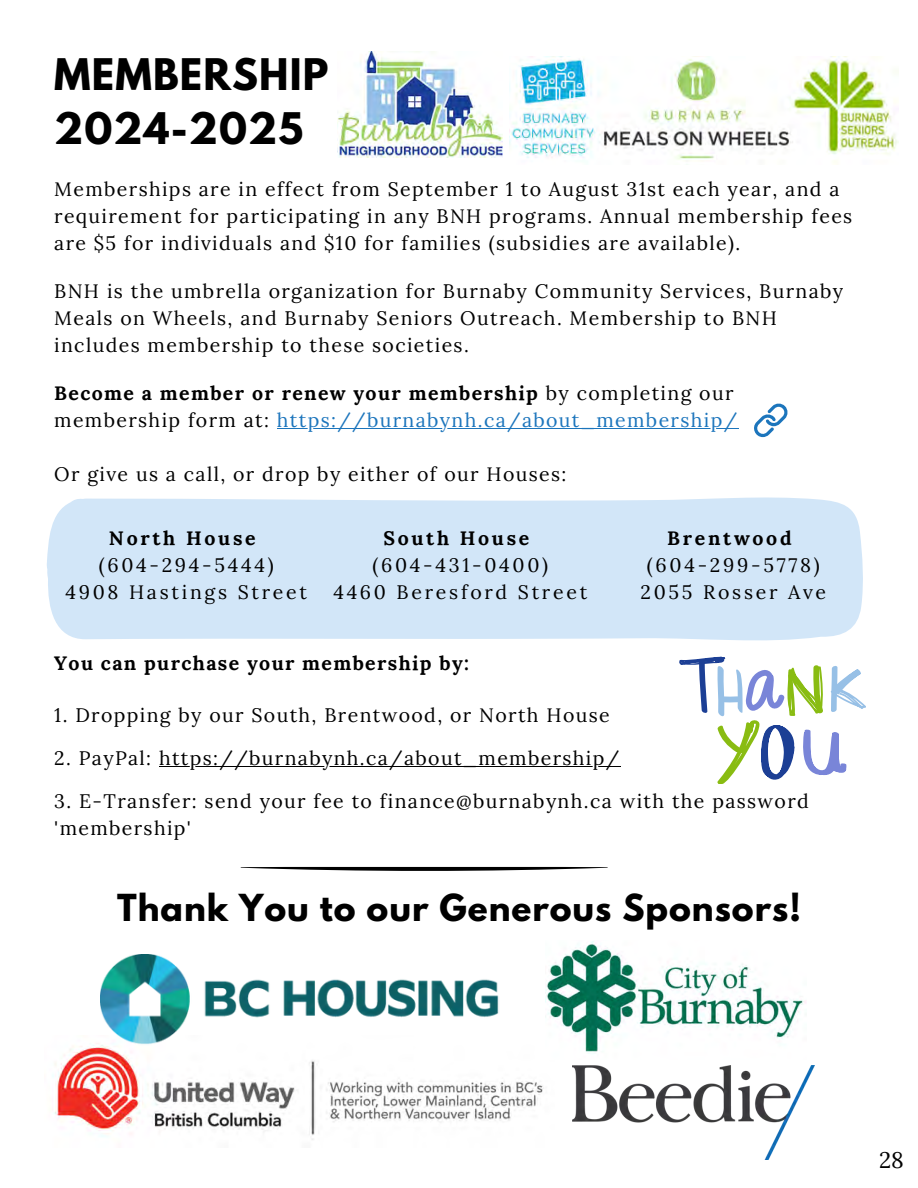
<style>
.page{position:relative;width:918px;height:1188px;background:#fff}
.page>*{position:absolute;margin:0;border:0;box-sizing:border-box;transform-origin:0 0}
.t1{font:700 38.55px/54px "League Spartan";letter-spacing:.03em;color:#000}
.t2{font:700 33px "League Spartan";letter-spacing:.03em;color:#000}
.t3{font:22.5px "Lora";color:#000}
.t4{font:19.5px/27px "Lora";letter-spacing:.07em;color:#000}
.t5{font:19.5px/27px "Lora";letter-spacing:.07em;color:#1c75bc}
.t6{font:19.5px "Lora";letter-spacing:.14em;color:#000}
.t7{font:700 19.5px "Lora";letter-spacing:.07em;color:#000}
.t8{font:700 19.5px "Lora";letter-spacing:.14em;color:#000}
.s1{font-weight:700;color:#000}
.s2{color:#000}
</style>
<div class="page">
<img style="left:572px;top:1065px;width:242px;height:95px">
<img style="left:52px;top:1045px;width:492px;height:95px">
<img style="left:100px;top:954px;width:399px;height:91px">
<hr style="left:277px;top:428px;width:462px;height:1px;background:#1c75bc">
<hr style="left:159px;top:766px;width:462px;height:1px;background:#000">
<img style="left:509px;top:56px;width:390px;height:107px">
<img style="left:337px;top:52px;width:166px;height:105px">
<svg style="left:679px;top:657px;width:187px;height:127px"></svg>
<div style="left:47px;top:497px;width:816px;height:144px;background:#d2e6f8"></div>
<svg style="left:754px;top:403px;width:34px;height:34px"></svg>
<svg style="left:241px;top:867px;width:366px;height:4px"></svg>
<img style="left:545px;top:941px;width:261px;height:113px">
<p class="t1" style="left:54px;top:52px;width:276px">MEMBERSHIP<br>2024-2025</p>
<p class="t4" style="left:54px;top:175px;width:800px">Memberships are in effect from September 1 to August 31st each year, and a requirement for participating in any BNH programs. Annual membership fees are $5 for individuals and $10 for families (subsidies are available).</p>
<h1 class="t4" style="left:54px;top:277px;width:790px">BNH is the umbrella organization for Burnaby Community Services, Burnaby<br>Meals on Wheels, and Burnaby Seniors Outreach. Membership to BNH includes membership to these societies.</h1>
<p class="t5" style="left:54px;top:379px;width:684px"><span class="s1">Become a member or renew your membership</span> <span class="s2">by completing our membership form at:</span> https://burnabynh.ca/about_membership/</p>
<p class="t4" style="left:54px;top:460px;width:514px">Or give us a call, or drop by either of our Houses:</p>
<h3 class="t8" style="left:109px;top:526px;width:148px">North House</h3>
<p class="t6" style="left:99px;top:553px;width:176px">(604-294-5444)</p>
<p class="t6" style="left:65px;top:580px;width:243px">4908 Hastings Street</p>
<p class="t8" style="left:383px;top:526px;width:148px">South House</p>
<p class="t6" style="left:372px;top:553px;width:177px">(604-431-0400)</p>
<p class="t6" style="left:333px;top:580px;width:255px">4460 Beresford Street</p>
<p class="t8" style="left:667px;top:526px;width:126px">Brentwood</p>
<p class="t6" style="left:647px;top:553px;width:174px">(604-299-5778)</p>
<p class="t6" style="left:641px;top:580px;width:187px">2055 Rosser Ave</p>
<p class="t7" style="left:54px;top:650px;width:416px">You can purchase your membership by:</p>
<p class="t4" style="left:54px;top:701px;width:557px">1. Dropping by our South, Brentwood, or North House</p>
<p class="t4" style="left:54px;top:744px;width:567px">2. PayPal: https://burnabynh.ca/about_membership/</p>
<p class="t4" style="left:54px;top:787px;width:756px">3. E-Transfer: send your fee to finance@burnabynh.ca with the password</p>
<p class="t4" style="left:54px;top:814px;width:138px">'membership'</p>
<p class="t2" style="left:117px;top:892px;width:685px">Thank You to our Generous Sponsors!</p>
<p class="t3" style="left:879px;top:1145px;width:26px">28</p>
</div>
